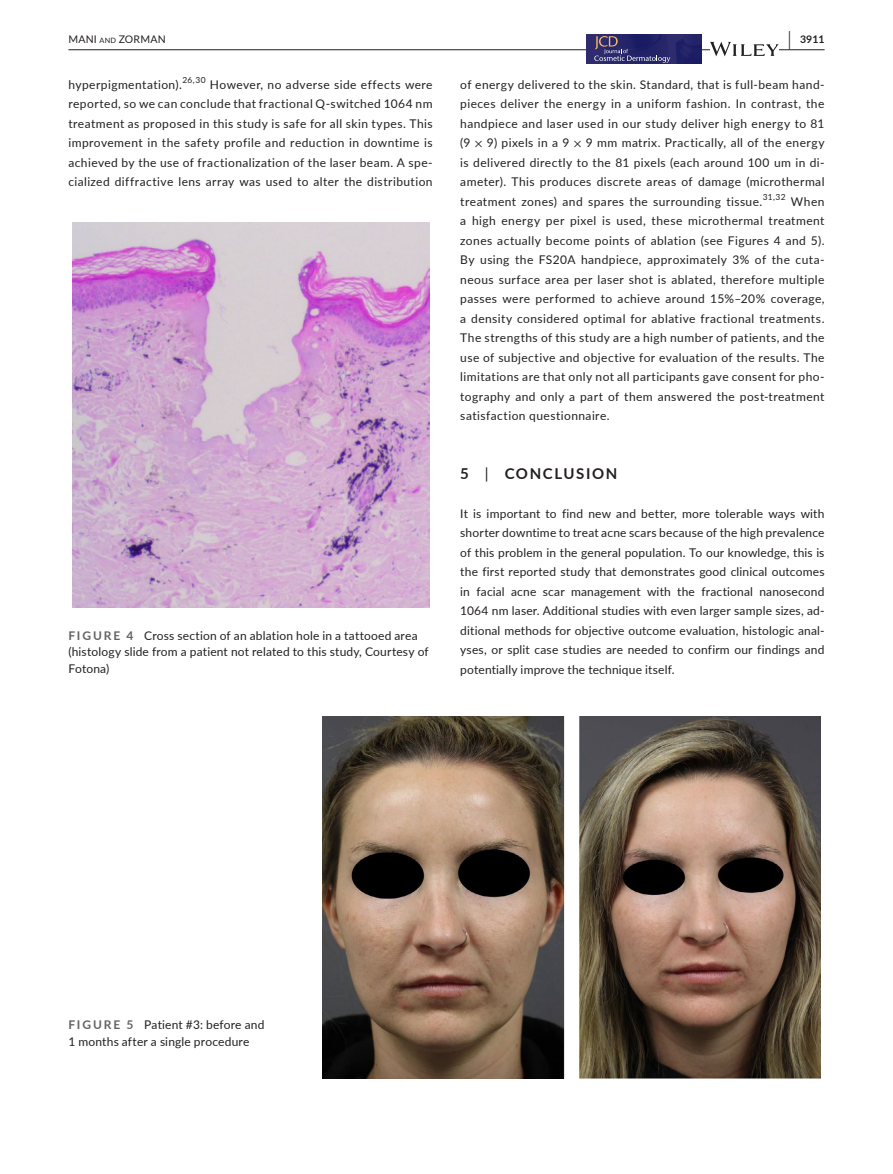
<style>
.page{position:relative;width:893px;height:1174px;background:#fff}
.page>*{position:absolute;margin:0;border:0;box-sizing:border-box;transform-origin:0 0}
.t1{font:700 15px "Lato";letter-spacing:.11em;color:#231f20}
.t2{font:12px/19.5px "Lato";letter-spacing:.02em;color:#231f20;text-align:justify}
.t3{font:10.5px "Lato";letter-spacing:.025em;color:#231f20}
.t4{font:700 10.5px "Lato";color:#231f20}
.t5{font:8.4px "Lato";letter-spacing:.03em;color:#231f20}
.s1{font-size:7.35px}
.s2{font-size:19.5px}
.s3{font-family:"STIX"}
.s4{font-weight:700;color:#636366}
.s5{font-weight:400}
</style>
<div class="page">
<hr style="left:68px;top:49px;width:756px;height:1px;background:#231f20">
<img style="left:587px;top:34px;width:114px;height:30px">
<svg style="left:594px;top:36px;width:76px;height:27px;background:#3c3a73"></svg>
<svg style="left:710px;top:42px;width:69px;height:14px"></svg>
<div style="left:68px;top:222px;width:365px;height:385px;background:linear-gradient(to bottom,#fff,#fff)"></div>
<img style="left:72px;top:222px;width:357px;height:385px">
<img style="left:323px;top:717px;width:497px;height:362px">
<p class="t3" style="left:68px;top:31px;width:99px">MANI <span class="s1">an d</span> ZORMAN</p>
<p class="t4" style="left:789px;top:31px;width:37px"><span class="s2">|</span> 3911</p>
<p class="t2" style="left:68px;top:74px;width:115px">hyperpigmentation).</p>
<p class="t5" style="left:183px;top:74px;width:25px">26,30</p>
<p class="t2" style="left:68px;top:74px;width:366px;text-indent:142px">However, no adverse side effects were reported, so we can conclude that fractional Q-switched 1064 nm treatment as proposed in this study is safe for all skin types. This improvement in the safety profile and reduction in downtime is achieved by the use of fractionalization of the laser beam. A spe&shy;cialized diffractive lens array was used to alter the distribution</p>
<p class="t2" style="left:460px;top:74px;width:366px">of energy delivered to the skin. Standard, that is full-beam hand&shy;pieces deliver the energy in a uniform fashion. In contrast, the handpiece and laser used in our study deliver high energy to 81 (9 <span class="s3">×</span> 9) pixels in a 9 <span class="s3">×</span> 9 mm matrix. Practically, all of the energy is delivered directly to the 81 pixels (each around 100 um in di&shy;ameter). This produces discrete areas of damage (microthermal treatment zones) and spares the surrounding tissue.</p>
<p class="t5" style="left:763px;top:191px;width:24px">31,32</p>
<p class="t2" style="left:460px;top:191px;width:366px;text-indent:331px">When a high energy per pixel is used, these microthermal treatment zones actually become points of ablation (see Figures 4 and 5).<br>By using the FS20A handpiece, approximately 3% of the cuta&shy;neous surface area per laser shot is ablated, therefore multiple passes were performed to achieve around 15%–20% coverage, a density considered optimal for ablative fractional treatments.<br>The strengths of this study are a high number of patients, and the use of subjective and objective for evaluation of the results. The limitations are that only not all participants gave consent for pho&shy;tography and only a part of them answered the post-treatment satisfaction questionnaire.</p>
<p class="t2" style="left:68px;top:626px;width:362px;line-height:16.5px;text-align:left"><span class="s4">FIGURE 4</span> Cross section of an ablation hole in a tattooed area (histology slide from a patient not related to this study, Courtesy of<br>Fotona)</p>
<p class="t1" style="left:460px;top:462px;width:159px">5 <span class="s5">|</span> CONCLUSION</p>
<p class="t2" style="left:460px;top:503px;width:366px">It is important to find new and better, more tolerable ways with shorter downtime to treat acne scars because of the high prevalence of this problem in the general population. To our knowledge, this is the first reported study that demonstrates good clinical outcomes in facial acne scar management with the fractional nanosecond 1064 nm laser. Additional studies with even larger sample sizes, ad&shy;ditional methods for objective outcome evaluation, histologic anal&shy;yses, or split case studies are needed to confirm our findings and potentially improve the technique itself.</p>
<p class="t2" style="left:68px;top:1016px;width:198px;line-height:16.5px"><span class="s4">FIGURE 5</span> Patient #3: before and<br>1 months after a single procedure</p>
</div>
